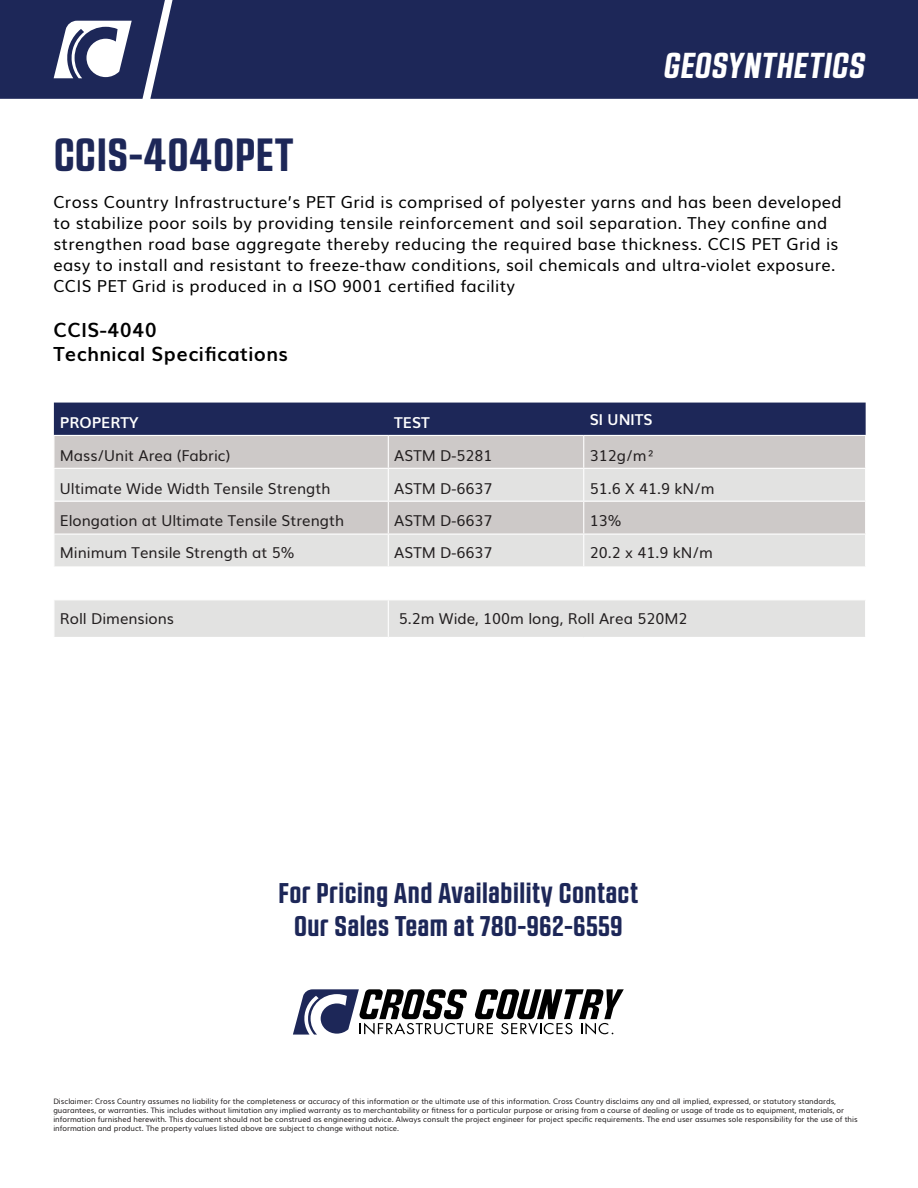
<style>
.page{position:relative;width:918px;height:1188px;background:#fff}
.page>*{position:absolute;margin:0;border:0;box-sizing:border-box;transform-origin:0 0}
.t1{font:700 46.5px "RB No 2.1 a";letter-spacing:.04em;color:#1d2758}
.t2{font:italic 700 36px "RB No 2.1 a";letter-spacing:.04em;color:#fff}
.t3{font:700 28.5px/33px "RB No 2.1 a";letter-spacing:.04em;color:#1d2758;text-align:center}
.t4{font:700 19.5px "Muli";letter-spacing:.02em;color:#000}
.t5{font:16.5px/21px "Muli";letter-spacing:.02em;color:#000}
.t6{font:15px "Muli";color:#231f20}
.t7{font:700 15px "Muli";color:#fff}
.t8{font:7.5px/9px "Muli";color:#231f20}
</style>
<div class="page">
<div style="left:165px;top:0;width:753px;height:99px;background:#1d2758"></div>
<svg style="left:0;top:0;width:165px;height:99px"></svg>
<svg style="left:293px;top:989px;width:331px;height:46px"></svg>
<div style="left:54px;top:403px;width:812px;height:32px;background:#1d2758"></div>
<div style="left:54px;top:436px;width:811px;height:32px;background:#cdc9c8"></div>
<svg style="left:54px;top:469px;width:811px;height:168px;fill:#e2e2e1"></svg>
<hr style="left:388px;top:436px;width:1px;height:32px;background:#fff">
<hr style="left:583px;top:436px;width:1px;height:32px;background:#fff">
<hr style="left:388px;top:469px;width:1px;height:32px;background:#fff">
<hr style="left:583px;top:469px;width:1px;height:32px;background:#fff">
<hr style="left:53px;top:501px;width:335px;height:1px;background:#fff">
<hr style="left:388px;top:501px;width:196px;height:1px;background:#fff">
<hr style="left:388px;top:502px;width:1px;height:32px;background:#fff">
<hr style="left:584px;top:501px;width:282px;height:1px;background:#fff">
<hr style="left:583px;top:502px;width:1px;height:32px;background:#fff">
<hr style="left:53px;top:534px;width:335px;height:1px;background:#fff">
<hr style="left:388px;top:534px;width:196px;height:1px;background:#fff">
<hr style="left:388px;top:535px;width:1px;height:31px;background:#fff">
<hr style="left:584px;top:534px;width:282px;height:1px;background:#fff">
<hr style="left:583px;top:535px;width:1px;height:31px;background:#fff">
<hr style="left:53px;top:566px;width:335px;height:2px;background:#fff">
<hr style="left:388px;top:566px;width:196px;height:2px;background:#fff">
<hr style="left:388px;top:568px;width:1px;height:31px;background:#fff">
<hr style="left:584px;top:566px;width:282px;height:2px;background:#fff">
<hr style="left:583px;top:568px;width:1px;height:31px;background:#fff">
<hr style="left:53px;top:599px;width:335px;height:1px;background:#fff">
<hr style="left:388px;top:599px;width:196px;height:1px;background:#fff">
<hr style="left:388px;top:600px;width:1px;height:37px;background:#fff">
<hr style="left:584px;top:599px;width:282px;height:1px;background:#fff">
<p class="t1" style="left:54px;top:127px;width:240px">CCIS-4040PET</p>
<p class="t2" style="left:664px;top:44px;width:202px">GEOSYNTHETICS</p>
<p class="t5" style="left:53px;top:191px;width:790px">Cross Country Infrastructure’s PET Grid is comprised of polyester yarns and has been developed to stabilize poor soils by providing tensile reinforcement and soil separation. They confine and strengthen road base aggregate thereby reducing the required base thickness. CCIS PET Grid is easy to install and resistant to freeze-thaw conditions, soil chemicals and ultra-violet exposure.<br>CCIS PET Grid is produced in a ISO 9001 certified facility</p>
<p class="t4" style="left:53px;top:315px;width:105px">CCIS-4040</p>
<p class="t4" style="left:53px;top:339px;width:236px">Technical Specifications</p>
<p class="t7" style="left:60px;top:410px;width:80px">PROPERTY</p>
<p class="t7" style="left:394px;top:410px;width:37px">TEST</p>
<p class="t7" style="left:590px;top:407px;width:65px">SI UNITS</p>
<p class="t6" style="left:60px;top:443px;width:172px">Mass/Unit Area (Fabric)</p>
<p class="t6" style="left:394px;top:443px;width:100px">ASTM D-5281</p>
<p class="t6" style="left:590px;top:443px;width:66px">312g/m²</p>
<p class="t6" style="left:60px;top:476px;width:272px">Ultimate Wide Width Tensile Strength</p>
<p class="t6" style="left:394px;top:476px;width:100px">ASTM D-6637</p>
<p class="t6" style="left:590px;top:476px;width:126px">51.6 X 41.9 kN/m</p>
<p class="t6" style="left:60px;top:509px;width:286px">Elongation at Ultimate Tensile Strength</p>
<p class="t6" style="left:394px;top:509px;width:100px">ASTM D-6637</p>
<p class="t6" style="left:590px;top:509px;width:33px">13%</p>
<p class="t6" style="left:60px;top:540px;width:236px">Minimum Tensile Strength at 5%</p>
<p class="t6" style="left:394px;top:540px;width:100px">ASTM D-6637</p>
<p class="t6" style="left:590px;top:540px;width:125px">20.2 x 41.9 kN/m</p>
<p class="t6" style="left:60px;top:606px;width:116px">Roll Dimensions</p>
<p class="t6" style="left:399px;top:606px;width:290px">5.2m Wide, 100m long, Roll Area 520M2</p>
<p class="t3" style="left:279px;top:877px;width:360px">For Pricing And Availability Contact<br>Our Sales Team at 780-962-6559</p>
<p class="t8" style="left:53px;top:1096px;width:806px">Disclaimer: Cross Country assumes no liability for the completeness or accuracy of this information or the ultimate use of this information. Cross Country disclaims any and all implied, expressed, or statutory standards, guarantees, or warranties. This includes without limitation any implied warranty as to merchantability or fitness for a particular purpose or arising from a course of dealing or usage of trade as to equipment, materials, or information furnished herewith. This document should not be construed as engineering advice. Always consult the project engineer for project specific requirements. The end user assumes sole responsibility for the use of this information and product. The property values listed above are subject to change without notice.</p>
</div>
